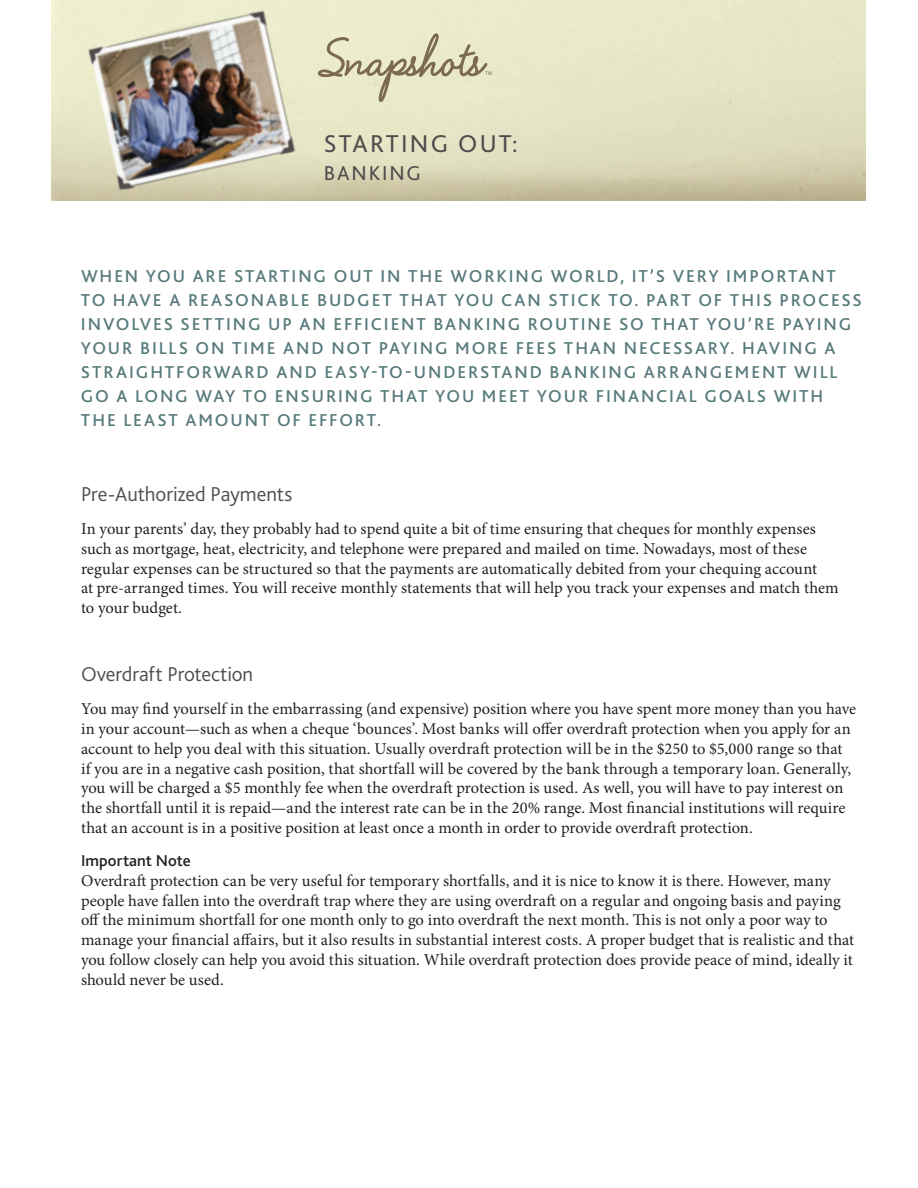
<style>
.page{position:relative;width:918px;height:1188px;background:#fff}
.page>*{position:absolute;margin:0;border:0;box-sizing:border-box;transform-origin:0 0}
.t1{font:25.5px "Bliss 2";letter-spacing:.085em;color:#514b4c}
.t2{font:300 21px "Bliss 2";letter-spacing:-.005em;color:#514b4c}
.t3{font:21px "Bliss 2";letter-spacing:.09em;color:#514b4c}
.t4{font:500 18px/24px "Bliss 2";letter-spacing:.105em;color:#587a7b}
.t5{font:16.5px/19.8px "Minion Pro";color:#231f20}
.t6{font:500 16.5px "Bliss 2";color:#231f20}
</style>
<div class="page">
<svg style="left:317px;top:32px;width:175px;height:80px;background:#dbd9bb"></svg>
<img style="left:62px;top:0;width:248px;height:201px">
<h1 class="t1" style="left:324px;top:127px;width:196px">STARTING OUT:</h1>
<p class="t3" style="left:324px;top:160px;width:99px">BANKING</p>
<p class="t4" style="left:81px;top:263px;width:782px">WHEN YOU ARE STARTING OUT IN THE WORKING WORLD, IT’S VERY IMPORTANT TO HAVE A REASONABLE BUDGET THAT YOU CAN STICK TO. PART OF THIS PROCESS INVOLVES SETTING UP AN EFFICIENT BANKING ROUTINE SO THAT YOU’RE PAYING YOUR BILLS ON TIME AND NOT PAYING MORE FEES THAN NECESSARY. HAVING A STRAIGHTFORWARD AND EASY-TO-UNDERSTAND BANKING ARRANGEMENT WILL GO A LONG WAY TO ENSURING THAT YOU MEET YOUR FINANCIAL GOALS WITH THE LEAST AMOUNT OF EFFORT.</p>
<p class="t2" style="left:81px;top:481px;width:213px">Pre-Authorized Payments</p>
<p class="t5" style="left:81px;top:519px;width:759px">In your parents’ day, they probably had to spend quite a bit of time ensuring that cheques for monthly expenses such as mortgage, heat, electricity, and telephone were prepared and mailed on time. Nowadays, most of these regular expenses can be structured so that the payments are automatically debited from your chequing account<br>at pre-arranged times. You will receive monthly statements that will help you track your expenses and match them to your budget.</p>
<p class="t2" style="left:81px;top:661px;width:174px">Overdraft Protection</p>
<p class="t5" style="left:81px;top:699px;width:777px">You may find yourself in the embarrassing (and expensive) position where you have spent more money than you have in your account—such as when a cheque ‘bounces’. Most banks will offer overdraft protection when you apply for an account to help you deal with this situation. Usually overdraft protection will be in the $250 to $5,000 range so that<br>if you are in a negative cash position, that shortfall will be covered by the bank through a temporary loan. Generally, you will be charged a $5 monthly fee when the overdraft protection is used. As well, you will have to pay interest on the shortfall until it is repaid—and the interest rate can be in the 20% range. Most financial institutions will require that an account is in a positive position at least once a month in order to provide overdraft protection.</p>
<p class="t6" style="left:81px;top:850px;width:111px">I MPORTANT N OTE</p>
<p class="t5" style="left:81px;top:871px;width:775px">Overdraft protection can be very useful for temporary shortfalls, and it is nice to know it is there. However, many people have fallen into the overdraft trap where they are using overdraft on a regular and ongoing basis and paying off the minimum shortfall for one month only to go into overdraft the next month. This is not only a poor way to manage your financial affairs, but it also results in substantial interest costs. A proper budget that is realistic and that you follow closely can help you avoid this situation. While overdraft protection does provide peace of mind, ideally it should never be used.</p>
</div>
